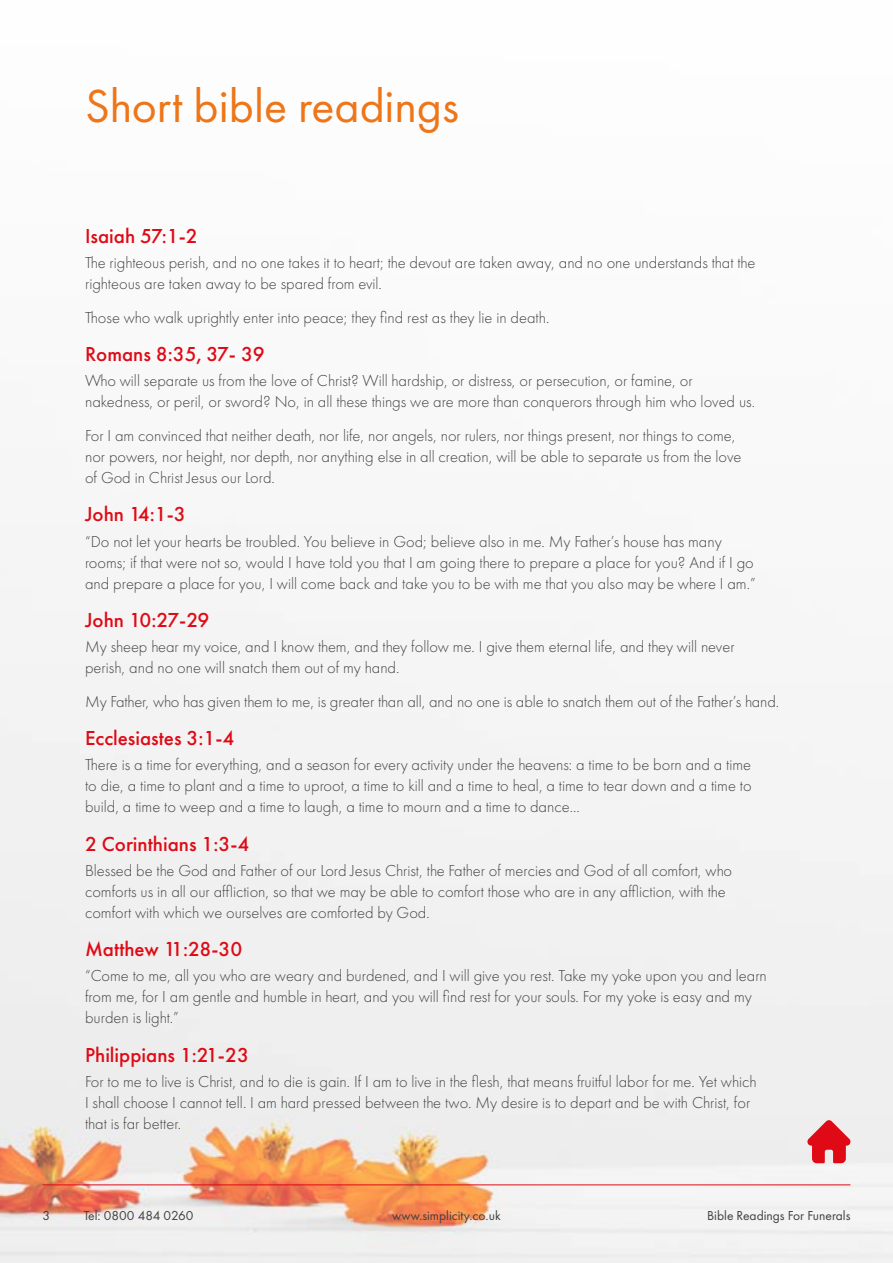
<style>
.page{position:relative;width:893px;height:1263px;background:#fff}
.page>*{position:absolute;margin:0;border:0;box-sizing:border-box;transform-origin:0 0}
.t1{font:48px "Futura PT";color:#ee7518}
.t2{font:500 21px "Futura PT";color:#df0a15}
.t3{font:500 21px "Futura PT";letter-spacing:-.025em;color:#df0a15}
.t4{font:300 16.5px/21px "Futura PT";color:#424241}
.t5{font:13.5px "Futura PT";color:#41403f}
</style>
<div class="page">
<div style="left:0;top:568px;width:893px;height:695px;background:#f2f1f1"></div>
<svg style="left:807px;top:1120px;width:44px;height:43px;background:#e46168"></svg>
<hr style="left:43px;top:1184px;width:807px;height:1px;background:#df0a15">
<p class="t1" style="left:85px;top:77px;width:376px">Short bible readings</p>
<p class="t2" style="left:85px;top:223px;width:114px">Isaiah 57:1-2</p>
<p class="t4" style="left:85px;top:252px;width:672px">The righteous perish, and no one takes it to heart; the devout are taken away, and no one understands that the righteous are taken away to be spared from evil.</p>
<p class="t4" style="left:85px;top:307px;width:466px">Those who walk uprightly enter into peace; they find rest as they lie in death.</p>
<p class="t2" style="left:85px;top:341px;width:181px">Romans 8:35, 37- 39</p>
<p class="t4" style="left:85px;top:370px;width:671px">Who will separate us from the love of Christ? Will hardship, or distress, or persecution, or famine, or nakedness, or peril, or sword? No, in all these things we are more than conquerors through him who loved us.</p>
<p class="t4" style="left:85px;top:425px;width:658px">For I am convinced that neither death, nor life, nor angels, nor rulers, nor things present, nor things to come, nor powers, nor height, nor depth, nor anything else in all creation, will be able to separate us from the love of God in Christ Jesus our Lord.</p>
<p class="t2" style="left:85px;top:502px;width:102px">John 14:1-3</p>
<p class="t4" style="left:85px;top:531px;width:672px">“Do not let your hearts be troubled. You believe in God; believe also in me. My Father’s house has many rooms; if that were not so, would I have told you that I am going there to prepare a place for you? And if I go and prepare a place for you, I will come back and take you to be with me that you also may be where I am.”</p>
<p class="t3" style="left:85px;top:607px;width:126px">John 10:27-29</p>
<p class="t4" style="left:85px;top:636px;width:651px">My sheep hear my voice, and I know them, and they follow me. I give them eternal life, and they will never perish, and no one will snatch them out of my hand.</p>
<p class="t4" style="left:85px;top:691px;width:696px">My Father, who has given them to me, is greater than all, and no one is able to snatch them out of the Father’s hand.</p>
<p class="t2" style="left:85px;top:725px;width:151px">Ecclesiastes 3:1-4</p>
<p class="t4" style="left:85px;top:754px;width:668px;text-align:justify">There is a time for everything, and a season for every activity under the heavens: a time to be born and a time to die, a time to plant and a time to uproot, a time to kill and a time to heal, a time to tear down and a time to build, a time to weep and a time to laugh, a time to mourn and a time to dance…</p>
<p class="t2" style="left:85px;top:831px;width:166px">2 Corinthians 1:3-4</p>
<p class="t4" style="left:85px;top:860px;width:649px">Blessed be the God and Father of our Lord Jesus Christ, the Father of mercies and God of all comfort, who comforts us in all our affliction, so that we may be able to comfort those who are in any affliction, with the comfort with which we ourselves are comforted by God.</p>
<p class="t2" style="left:85px;top:936px;width:159px">Matthew 11:28-30</p>
<p class="t4" style="left:85px;top:965px;width:683px">“Come to me, all you who are weary and burdened, and I will give you rest. Take my yoke upon you and learn from me, for I am gentle and humble in heart, and you will find rest for your souls. For my yoke is easy and my burden is light.”</p>
<p class="t2" style="left:85px;top:1042px;width:165px">Philippians 1:21-23</p>
<p class="t4" style="left:85px;top:1071px;width:673px">For to me to live is Christ, and to die is gain. If I am to live in the flesh, that means fruitful labor for me. Yet which<br>I shall choose I cannot tell. I am hard pressed between the two. My desire is to depart and be with Christ, for that is far better.</p>
<p class="t5" style="left:43px;top:1208px;width:9px">3</p>
<p class="t5" style="left:84px;top:1208px;width:111px">Tel: 0800 484 0260</p>
<p class="t5" style="left:392px;top:1208px;width:110px">www.simplicity.co.uk</p>
<p class="t5" style="left:707px;top:1208px;width:145px">Bible Readings For Funerals</p>
</div>
